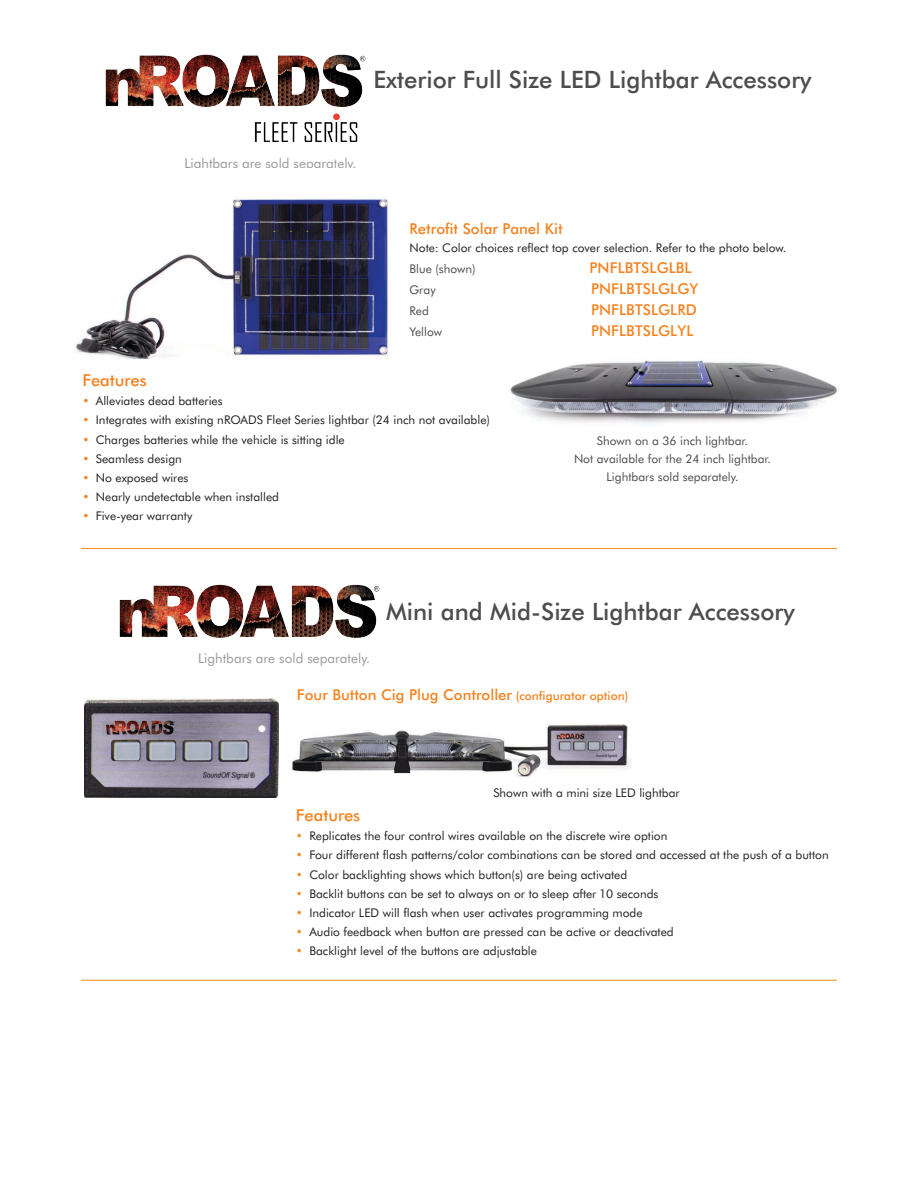
<style>
.page{position:relative;width:918px;height:1188px;background:#fff}
.page>*{position:absolute;margin:0;border:0;box-sizing:border-box;transform-origin:0 0}
.t1{font:500 24px "Futura BT";color:#4e4c4d}
.t2{font:500 16.5px "Futura BT";color:#f5821f}
.t3{font:500 15px "Futura BT";letter-spacing:.005em;color:#f5821f}
.t4{font:13.5px "Futura BT";color:#999a9d}
.FEATURE_COPY{font:12px "Futura BT";color:#231f20}
.t5{font:12px "Futura BT";color:#4e4c4d}
.s1{color:#f5821f}
.s2{font-size:12px}
.s3{color:#f68b1e}
</style>
<div class="page">
<img style="left:105px;top:54px;width:261px;height:53px">
<img style="left:510px;top:360px;width:328px;height:64px">
<img style="left:75px;top:198px;width:313px;height:161px">
<img style="left:254px;top:113px;width:104px;height:29px">
<img style="left:84px;top:698px;width:195px;height:99px">
<img style="left:292px;top:723px;width:340px;height:54px">
<img style="left:119px;top:584px;width:261px;height:54px">
<hr style="left:81px;top:548px;width:756px;height:1px;background:#f68b1e">
<hr style="left:81px;top:980px;width:756px;height:1px;background:#f68b1e">
<p class="t1" style="left:373px;top:65px;width:440px">Exterior Full Size LED Lightbar Accessory</p>
<p class="t4" style="left:184px;top:155px;width:173px">Lightbars are sold separately.</p>
<p class="t3" style="left:410px;top:219px;width:154px">Retrofit Solar Panel Kit</p>
<p class="FEATURE_COPY" style="left:410px;top:240px;width:378px">Note: Color choices reflect top cover selection. Refer to the photo below.</p>
<p class="t5" style="left:410px;top:261px;width:68px">Blue (shown)</p>
<p class="t3" style="left:590px;top:258px;width:104px">PNFLBTSLGLBL</p>
<p class="t5" style="left:410px;top:282px;width:28px">Gray</p>
<p class="t3" style="left:591px;top:279px;width:109px">PNFLBTSLGLGY</p>
<p class="t5" style="left:410px;top:303px;width:21px">Red</p>
<p class="t3" style="left:591px;top:300px;width:107px">PNFLBTSLGLRD</p>
<p class="t5" style="left:410px;top:324px;width:34px">Yellow</p>
<p class="t3" style="left:591px;top:321px;width:104px">PNFLBTSLGLYL</p>
<p class="t2" style="left:82px;top:370px;width:66px">Features</p>
<p class="FEATURE_COPY" style="left:82px;top:394px;width:142px"><span class="s1">•</span> Alleviates dead batteries</p>
<p class="FEATURE_COPY" style="left:82px;top:413px;width:409px"><span class="s1">•</span> Integrates with existing nROADS Fleet Series lightbar (24 inch not available)</p>
<p class="FEATURE_COPY" style="left:82px;top:432px;width:264px"><span class="s1">•</span> Charges batteries while the vehicle is sitting idle</p>
<p class="FEATURE_COPY" style="left:82px;top:451px;width:101px"><span class="s1">•</span> Seamless design</p>
<p class="FEATURE_COPY" style="left:82px;top:470px;width:108px"><span class="s1">•</span> No exposed wires</p>
<p class="FEATURE_COPY" style="left:82px;top:489px;width:198px"><span class="s1">•</span> Nearly undetectable when installed</p>
<p class="FEATURE_COPY" style="left:82px;top:508px;width:111px"><span class="s1">•</span> Five-year warranty</p>
<p class="t5" style="left:597px;top:434px;width:153px">Shown on a 36 inch lightbar.</p>
<p class="t5" style="left:574px;top:452px;width:199px">Not available for the 24 inch lightbar.</p>
<p class="t5" style="left:606px;top:470px;width:134px">Lightbars sold separately.</p>
<p class="t4" style="left:198px;top:650px;width:173px">Lightbars are sold separately.</p>
<p class="t1" style="left:386px;top:597px;width:410px">Mini and Mid-Size Lightbar Accessory</p>
<p class="t3" style="left:297px;top:686px;width:333px">Four Button Cig Plug Controller <span class="s2">(configurator option)</span></p>
<p class="FEATURE_COPY" style="left:493px;top:785px;width:188px">Shown with a mini size LED lightbar</p>
<p class="t2" style="left:296px;top:805px;width:66px">Features</p>
<p class="FEATURE_COPY" style="left:296px;top:829px;width:373px"><span class="s3">•</span> Replicates the four control wires available on the discrete wire option</p>
<p class="FEATURE_COPY" style="left:296px;top:848px;width:534px"><span class="s3">•</span> Four different flash patterns/color combinations can be stored and accessed at the push of a button</p>
<p class="FEATURE_COPY" style="left:296px;top:867px;width:333px"><span class="s3">•</span> Color backlighting shows which button(s) are being activated</p>
<p class="FEATURE_COPY" style="left:296px;top:886px;width:364px"><span class="s3">•</span> Backlit buttons can be set to always on or to sleep after 10 seconds</p>
<p class="FEATURE_COPY" style="left:296px;top:905px;width:348px"><span class="s3">•</span> Indicator LED will flash when user activates programming mode</p>
<p class="FEATURE_COPY" style="left:296px;top:924px;width:379px"><span class="s3">•</span> Audio feedback when button are pressed can be active or deactivated</p>
<p class="FEATURE_COPY" style="left:296px;top:943px;width:243px"><span class="s3">•</span> Backlight level of the buttons are adjustable</p>
</div>
